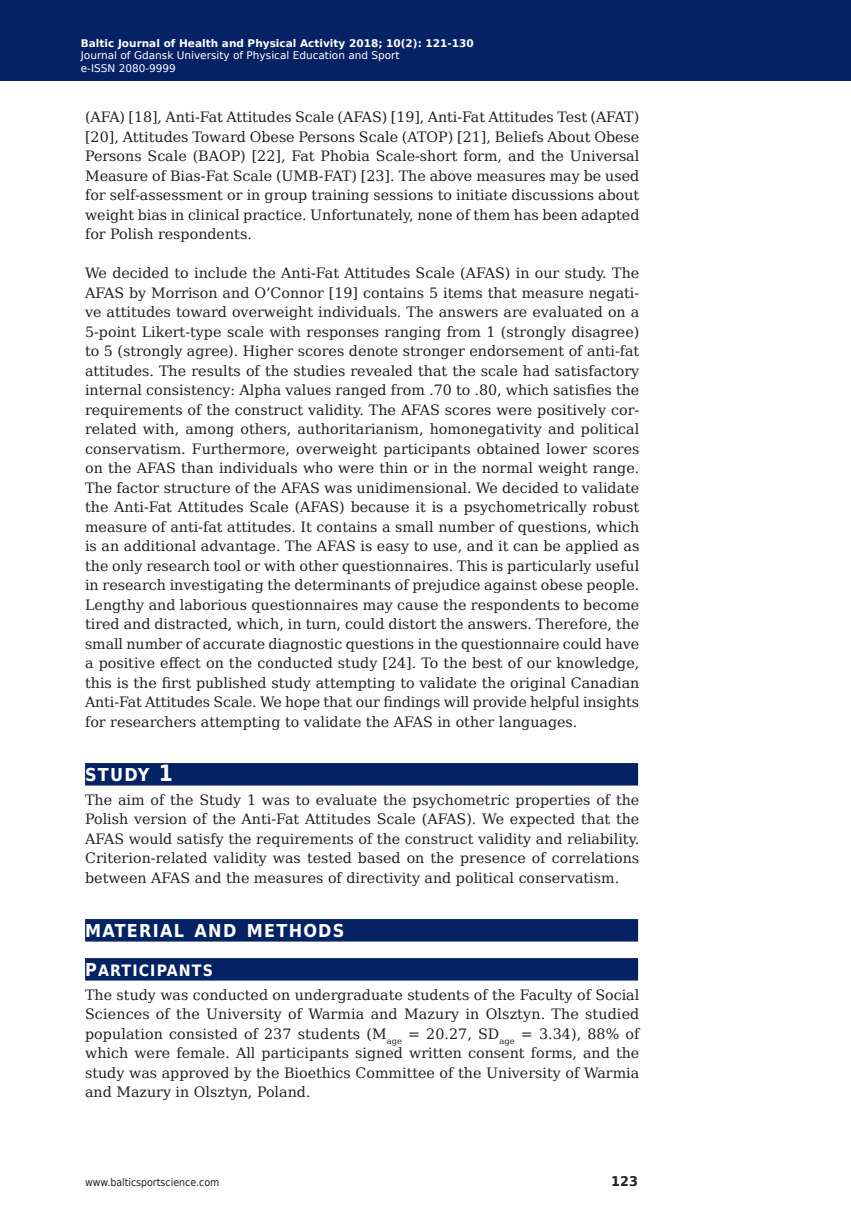
<style>
.page{position:relative;width:851px;height:1212px;background:#fff}
.page>*{position:absolute;margin:0;border:0;box-sizing:border-box;transform-origin:0 0}
.Subhead{font:700 17.85px "DejaVu Sans Condensed";letter-spacing:.07em;color:#fff}
.Subhead-2{font:700 15.75px "DejaVu Sans Condensed";letter-spacing:.07em;color:#fff}
.Body_Text{font:14.25px/19.5px "DejaVu Serif";color:#231f20;text-align:justify}
.t1{font:700 13.35px "DejaVu Sans";color:#231f20;scale:.96 1}
.t2{font:10.5px/12.6px "DejaVu Sans";color:#fff}
.t3{font:700 10.5px "DejaVu Sans";color:#fff}
.t4{font:10.5px "DejaVu Sans Condensed";color:#231f20}
.s1{font-size:22.5px}
.s2{font-size:17.85px}
</style>
<div class="page">
<div style="left:85px;top:763px;width:553px;height:22px;background:#052265"></div>
<div style="left:85px;top:919px;width:553px;height:22px;background:#052265"></div>
<div style="left:85px;top:958px;width:553px;height:22px;background:#052265"></div>
<div style="left:0;top:0;width:850px;height:80px;background:#052265"></div>
<p class="t3" style="left:86px;top:34px;width:358px">Baltic Journal of Health and Physical Activity 2014; 1(1): 1-4</p>
<p class="t2" style="left:86px;top:48px;width:320px">Journal of Gdansk University of Physical Education and Sport e-I SN 2080-</p>
<p class="t3" style="left:81px;top:34px;width:394px">Baltic Journal of Health and Physical Activity 2018; 10(2): 121-130</p>
<p class="t2" style="left:81px;top:49px;width:320px">Journal of Gdansk University of Physical Education and Sport</p>
<p class="t2" style="left:81px;top:62px;width:102px">e-ISSN 2080-99999</p>
<p class="Body_Text" style="left:85px;top:107px;width:555px">(AFA) [18], Anti-Fat Attitudes Scale (AFAS) [19], Anti-Fat Attitudes Test (AFAT) [20], Attitudes Toward Obese Persons Scale (ATOP) [21], Beliefs About Obese Persons Scale (BAOP) [22], Fat Phobia Scale-short form, and the Universal Measure of Bias-Fat Scale (UMB-FAT) [23]. The above measures may be used for self-assessment or in group training sessions to initiate discussions about weight bias in clinical practice. Unfortunately, none of them has been adapted for Polish respondents.</p>
<p class="Body_Text" style="left:85px;top:263px;width:555px">We decided to include the Anti-Fat Attitudes Scale (AFAS) in our study. The AFAS by Morrison and O’Connor [19] contains 5 items that measure negati&shy;ve attitudes toward overweight individuals. The answers are evaluated on a 5-point Likert-type scale with responses ranging from 1 (strongly disagree) to 5 (strongly agree). Higher scores denote stronger endorsement of anti-fat attitudes. The results of the studies revealed that the scale had satisfactory internal consistency: Alpha values ranged from .70 to .80, which satisfies the requirements of the construct validity. The AFAS scores were positively cor&shy;related with, among others, authoritarianism, homonegativity and political conservatism. Furthermore, overweight participants obtained lower scores on the AFAS than individuals who were thin or in the normal weight range.<br>The factor structure of the AFAS was unidimensional. We decided to validate the Anti-Fat Attitudes Scale (AFAS) because it is a psychometrically robust measure of anti-fat attitudes. It contains a small number of questions, which is an additional advantage. The AFAS is easy to use, and it can be applied as the only research tool or with other questionnaires. This is particularly useful in research investigating the determinants of prejudice against obese people.<br>Lengthy and laborious questionnaires may cause the respondents to become tired and distracted, which, in turn, could distort the answers. Therefore, the small number of accurate diagnostic questions in the questionnaire could have a positive effect on the conducted study [24]. To the best of our knowledge, this is the first published study attempting to validate the original Canadian Anti-Fat Attitudes Scale. We hope that our findings will provide helpful insights for researchers attempting to validate the AFAS in other languages.</p>
<p class="Subhead" style="left:85px;top:760px;width:89px">STUDY <span class="s1">1</span></p>
<p class="Body_Text" style="left:85px;top:790px;width:555px">The aim of the Study 1 was to evaluate the psychometric properties of the Polish version of the Anti-Fat Attitudes Scale (AFAS). We expected that the AFAS would satisfy the requirements of the construct validity and reliability.<br>Criterion-related validity was tested based on the presence of correlations between AFAS and the measures of directivity and political conservatism.</p>
<p class="Subhead" style="left:85px;top:916px;width:261px">MATERIAL AND METHODS</p>
<p class="Subhead-2" style="left:85px;top:957px;width:129px"><span class="s2">P</span>ARTICIPANTS</p>
<p class="Body_Text" style="left:85px;top:985px;width:555px">The study was conducted on undergraduate students of the Faculty of Social Sciences of the University of Warmia and Mazury in Olsztyn. The studied population consisted of 237 students (M<sub>age</sub> = 20.27, SD<sub>age</sub> = 3.34), 88% of which were female. All participants signed written consent forms, and the study was approved by the Bioethics Committee of the University of Warmia and Mazury in Olsztyn, Poland.</p>
<p class="t4" style="left:85px;top:1174px;width:136px">www.balticsportscience.com</p>
<p class="t1" style="left:611px;top:1170px;width:29px">123</p>
</div>
